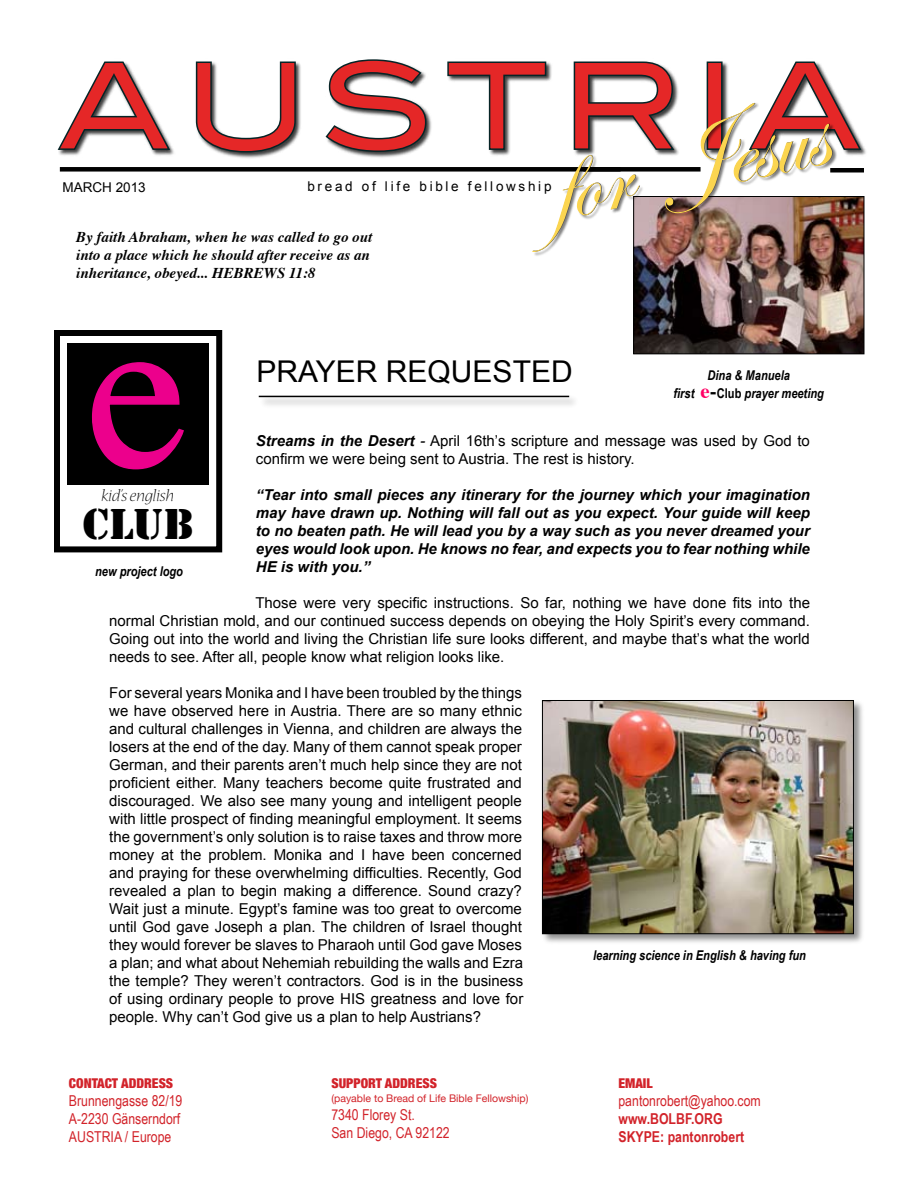
<style>
.page{position:relative;width:918px;height:1188px;background:#fff}
.page>*{position:absolute;margin:0;border:0;box-sizing:border-box;transform-origin:0 0}
.t1{font:108px "Edwardian Script ITC";color:#fbd550}
.t2{font:45px "Stencil";color:#000}
.t3{font:30px "Arial";color:#000}
.t4{font:italic 300 18px "Nueva Std";color:#000}
.t5{font:15px/18px "Arial";color:#000;text-align:justify}
.t6{font:italic 700 15px/18px "Arial";color:#000;text-align:justify}
.t7{font:italic 700 15px/18px "Times";color:#000}
.t8{font:15px/18px "Arial Narrow";color:#d2232a}
.t9{font:700 15px/18px "Arial Narrow";color:#d2232a}
.t10{font:italic 700 13.5px/18px "Arial Narrow";color:#000;text-align:center}
.t11{font:900 condensed 13.5px "Helvetica Neue";color:#d2232a}
.t12{font:13.5px "Arial";letter-spacing:.2em;color:#000}
.t13{font:13.5px "Arial";color:#000}
.t14{font:10.5px "Helvetica Neue";color:#d2232a}
.s1{font-family:"Times";font-style:normal;font-size:21px;color:#ff0065}
.s2{font-family:"Times";font-style:normal;font-size:21px}
.s3{font-style:normal}
.s4{font-weight:700;font-style:italic}
.s5{font-style:italic}
</style>
<div class="page">
<img style="left:635px;top:198px;width:227px;height:154px">
<div style="left:633px;top:196px;width:231px;height:158px;border:1px solid #000"></div>
<div style="left:60px;top:167px;width:641px;height:5px;background:#010101"></div>
<div style="left:58px;top:58px;width:810px;height:102px;background:#000;opacity:.77"></div>
<svg style="left:57px;top:59px;width:806px;height:94px"></svg>
<hr style="left:830px;top:168px;width:34px;height:4px;background:#010101">
<div style="left:532px;top:102px;width:306px;height:155px;background:#000;opacity:.75"></div>
<div style="left:258px;top:394px;width:322px;height:15px;background:#000;opacity:.45"></div>
<hr style="left:259px;top:396px;width:310px;height:1px;background:#000">
<div style="left:54px;top:330px;width:168px;height:222px;border:6px solid #000"></div>
<div style="left:67px;top:343px;width:142px;height:142px;background:#000"></div>
<svg style="left:91px;top:362px;width:93px;height:108px"></svg>
<div style="left:541px;top:699px;width:325px;height:247px;background:#000;opacity:.45"></div>
<img style="left:544px;top:702px;width:308px;height:230px">
<div style="left:542px;top:700px;width:312px;height:234px;border:1px solid #000"></div>
<h1 class="t1" style="left:540px;top:130px;width:279px;rotate:-12deg">for Jesus</h1>
<p class="t12" style="left:307px;top:178px;width:246px">bread of life bible fellowship</p>
<p class="t13" style="left:62px;top:180px;width:85px">MARCH 2013</p>
<p class="t7" style="left:76px;top:228px;width:298px">By faith Abraham, when he was called to go out into a place which he should after receive as an inheritance, obeyed... HEBREWS 11:8</p>
<h3 class="t3" style="left:256px;top:355px;width:318px">PRAYER REQUESTED</h3>
<p class="t10" style="left:674px;top:366px;width:152px">Dina &amp; Manuela<br>first <span class="s1">e</span><span class="s2">-</span><span class="s3">Club</span> prayer meeting</p>
<p class="t5" style="left:256px;top:431px;width:556px"><span class="s4">Streams in the Desert</span> <span class="s5">-</span> April 16th’s scripture and message was used by God to confirm we were being sent to Austria. The rest is history.</p>
<p class="t6" style="left:256px;top:485px;width:556px">“Tear into small pieces any itinerary for the journey which your imagination may have drawn up. Nothing will fall out as you expect. Your guide will keep to no beaten path. He will lead you by a way such as you never dreamed your eyes would look upon. He knows no fear, and expects you to fear nothing while HE is with you.”</p>
<p class="t5" style="left:109px;top:593px;width:702px;text-indent:146px">Those were very specific instructions. So far, nothing we have done fits into the normal Christian mold, and our continued success depends on obeying the Holy Spirit’s every command.<br>Going out into the world and living the Christian life sure looks different, and maybe that’s what the world needs to see. After all, people know what religion looks like.</p>
<p class="t5" style="left:109px;top:683px;width:416px">For several years Monika and I have been troubled by the things we have observed here in Austria. There are so many ethnic and cultural challenges in Vienna, and children are always the losers at the end of the day. Many of them cannot speak proper German, and their parents aren’t much help since they are not proficient either. Many teachers become quite frustrated and discouraged. We also see many young and intelligent people with little prospect of finding meaningful employment. It seems the government’s only solution is to raise taxes and throw more money at the problem. Monika and I have been concerned and praying for these overwhelming difficulties. Recently, God revealed a plan to begin making a difference. Sound crazy?<br>Wait just a minute. Egypt’s famine was too great to overcome until God gave Joseph a plan. The children of Israel thought they would forever be slaves to Pharaoh until God gave Moses a plan; and what about Nehemiah rebuilding the walls and Ezra the temple? They weren’t contractors. God is in the business of using ordinary people to prove HIS greatness and love for people. Why can’t God give us a plan to help Austrians?</p>
<p class="t4" style="left:101px;top:488px;width:74px">kid’s english</p>
<h2 class="t2" style="left:83px;top:498px;width:112px">club</h2>
<p class="t10" style="left:95px;top:562px;width:89px">new project logo</p>
<p class="t10" style="left:593px;top:946px;width:214px">learning science in English &amp; having fun</p>
<p class="t11" style="left:69px;top:1074px;width:106px">CONTACT ADDRESS</p>
<p class="t8" style="left:69px;top:1091px;width:115px">Brunnengasse 82/19<br>A-2230 Gänserndorf<br>AUSTRIA / Europe</p>
<p class="t11" style="left:331px;top:1075px;width:107px">SUPPORT ADDRESS</p>
<p class="t14" style="left:331px;top:1092px;width:198px">(payable to Bread of Life Bible Fellowship)</p>
<p class="t8" style="left:331px;top:1106px;width:120px">7340 Florey St.<br>San Diego, CA 92122</p>
<p class="t11" style="left:618px;top:1075px;width:36px">EMAIL</p>
<p class="t8" style="left:618px;top:1091px;width:144px">pantonrobert@yahoo.com</p>
<p class="t9" style="left:618px;top:1109px;width:127px">www.BOLBF.ORG<br>SKYPE: pantonrobert</p>
</div>
